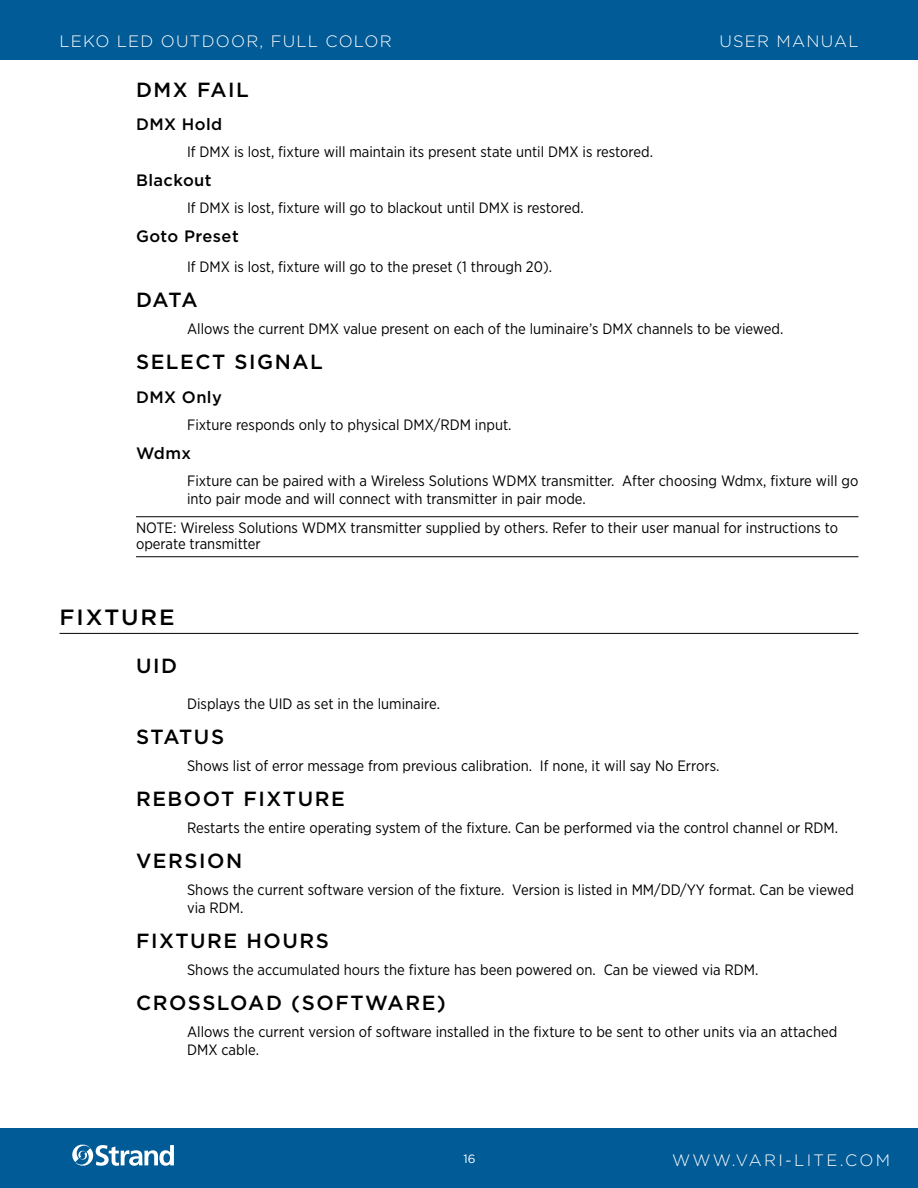
<style>
.page{position:relative;width:918px;height:1188px;background:#fff}
.page>*{position:absolute;margin:0;border:0;box-sizing:border-box;transform-origin:0 0}
.HEADING_1{font:500 22.05px "Gotham";letter-spacing:.08em;color:#000;scale:1.05 1}
.HEADING_2_plain{font:500 20.4px "Gotham";letter-spacing:.075em;color:#000}
.HEADING_4{font:500 16.5px "Gotham";letter-spacing:.025em;color:#000}
.t1{font:300 16.5px "Gotham";letter-spacing:.075em;color:#fff}
.t2{font:300 16.5px "Gotham";letter-spacing:.13em;color:#fff}
.Body_indented{font:15px/18px "Gotham Narrow";color:#000}
.NOTE{font:15px/16.5px "Gotham Narrow";color:#000}
.t3{font:12px "Gotham";color:#fff}
</style>
<div class="page">
<div style="left:0;top:1128px;width:918px;height:60px;background:#005b97"></div>
<div style="left:0;top:0;width:918px;height:60px;background:#005b97"></div>
<svg style="left:72px;top:1144px;width:102px;height:22px"></svg>
<hr style="left:136px;top:556px;width:722px;height:1px;background:#000">
<hr style="left:136px;top:516px;width:722px;height:1px;background:#000">
<hr style="left:60px;top:633px;width:798px;height:1px;background:#000">
<p class="t1" style="left:60px;top:31px;width:319px">LEKO LED OUTDOOR, FU LL COLOR</p>
<p class="t1" style="left:719px;top:31px;width:135px">USER MANUAL</p>
<p class="HEADING_2_plain" style="left:136px;top:76px;width:114px">DMX FAIL</p>
<p class="HEADING_4" style="left:136px;top:114px;width:88px">DMX Hold</p>
<p class="Body_indented" style="left:187px;top:142px;width:468px">If DMX is lost, fixture will maintain its present state until DMX is restored.</p>
<p class="HEADING_4" style="left:136px;top:170px;width:77px">Blackout</p>
<p class="Body_indented" style="left:187px;top:198px;width:398px">If DMX is lost, fixture will go to blackout until DMX is restored.</p>
<p class="HEADING_4" style="left:136px;top:226px;width:104px">Goto Preset</p>
<p class="Body_indented" style="left:187px;top:257px;width:366px">If DMX is lost, fixture will go to the preset (1 through 20).</p>
<p class="HEADING_2_plain" style="left:136px;top:287px;width:63px">DATA</p>
<p class="Body_indented" style="left:187px;top:319px;width:598px">Allows the current DMX value present on each of the luminaire’s DMX channels to be viewed.</p>
<p class="HEADING_2_plain" style="left:136px;top:349px;width:188px">SELECT SIGNAL</p>
<p class="HEADING_4" style="left:136px;top:387px;width:87px">DMX Only</p>
<p class="Body_indented" style="left:187px;top:415px;width:326px">Fixture responds only to physical DMX/RDM input.</p>
<p class="HEADING_4" style="left:136px;top:443px;width:56px">Wdmx</p>
<p class="Body_indented" style="left:187px;top:471px;width:673px">Fixture can be paired with a Wireless Solutions WDMX transmitter. After choosing Wdmx, fixture will go into pair mode and will connect with transmitter in pair mode.</p>
<p class="NOTE" style="left:136px;top:519px;width:704px">NOTE: Wireless Solutions WDMX transmitter supplied by others. Refer to their user manual for instructions to operate transmitter</p>
<p class="HEADING_1" style="left:60px;top:603px;width:111px">FIXTURE</p>
<p class="HEADING_2_plain" style="left:136px;top:652px;width:43px">UID</p>
<p class="Body_indented" style="left:187px;top:694px;width:255px">Displays the UID as set in the luminaire.</p>
<p class="HEADING_2_plain" style="left:136px;top:723px;width:90px">STATUS</p>
<p class="Body_indented" style="left:187px;top:756px;width:534px">Shows list of error message from previous calibration. If none, it will say No Errors.</p>
<p class="HEADING_2_plain" style="left:136px;top:785px;width:210px">REBOOT FIXTURE</p>
<p class="Body_indented" style="left:187px;top:818px;width:653px">Restarts the entire operating system of the fixture. Can be performed via the control channel or RDM.</p>
<p class="HEADING_2_plain" style="left:136px;top:847px;width:108px">VERSION</p>
<p class="Body_indented" style="left:187px;top:880px;width:668px">Shows the current software version of the fixture. Version is listed in MM/DD/YY format. Can be viewed via RDM.</p>
<p class="HEADING_2_plain" style="left:136px;top:927px;width:195px">FIXTURE HOURS</p>
<p class="Body_indented" style="left:187px;top:960px;width:573px">Shows the accumulated hours the fixture has been powered on. Can be viewed via RDM.</p>
<p class="HEADING_2_plain" style="left:136px;top:989px;width:311px">CROSSLOAD (SOFTWARE)</p>
<p class="Body_indented" style="left:187px;top:1022px;width:652px">Allows the current version of software installed in the fixture to be sent to other units via an attached<br>DMX cable.</p>
<p class="t3" style="left:464px;top:1152px;width:14px">16</p>
<p class="t2" style="left:672px;top:1150px;width:219px">WWW.VAR I-LITE.COM</p>
</div>
